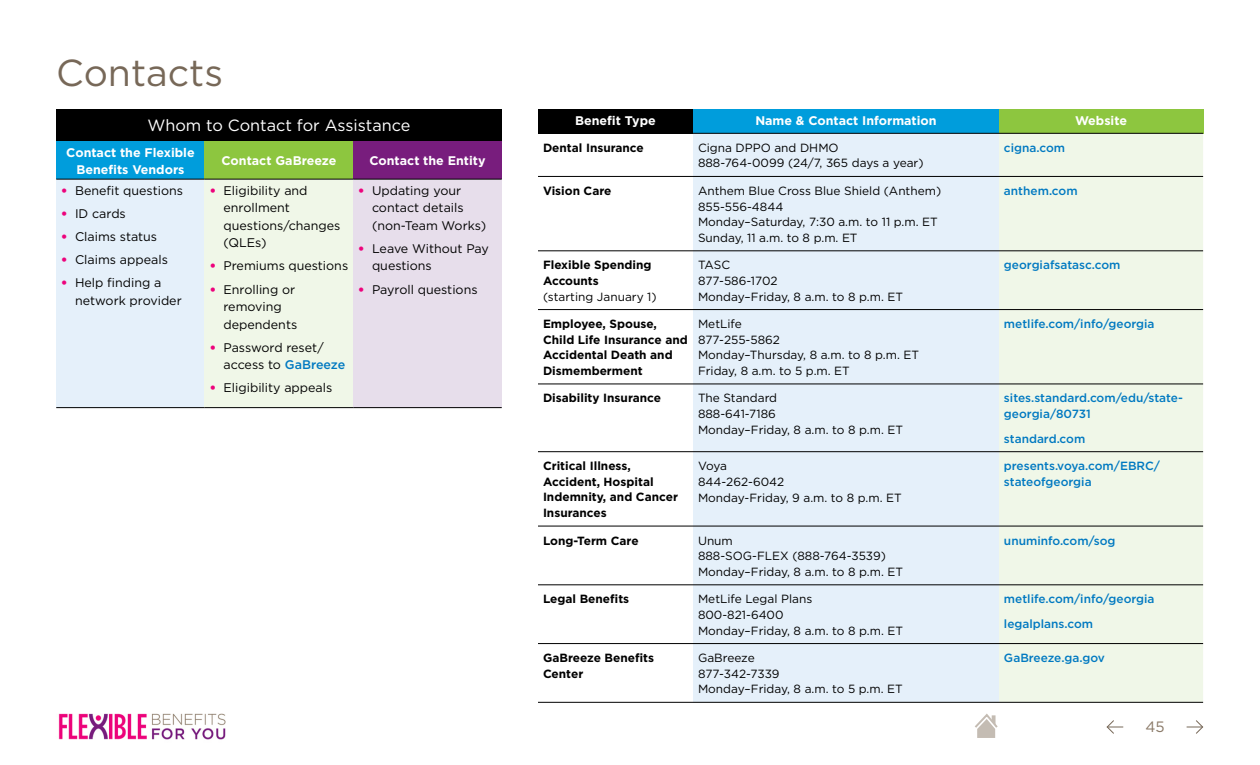
<style>
.page{position:relative;width:1260px;height:765px;background:#fff}
.page>*{position:absolute;margin:0;border:0;box-sizing:border-box;transform-origin:0 0}
.t1{font:37.5px "Gotham";color:#776858}
.t2{font:16.25px "Gotham";color:#fff}
.t3{font:15px "Gotham";color:#8a7967}
.t4{font:12.5px/17.5px "Gotham";color:#000}
.t5{font:700 12.5px/16.2px "Gotham";color:#fff;text-align:center}
.t6{font:11.88px/15.6px "Gotham";color:#000}
.t7{font:700 11.88px/15.6px "Gotham";color:#000}
.t8{font:500 11.88px/15.6px "Gotham";color:#0079c1}
.s1{font-weight:900;color:#ed037c}
.s2{font-weight:500;color:#0079c1}
</style>
<div class="page">
<svg style="left:1187px;top:720px;width:16px;height:14px"></svg>
<svg style="left:1107px;top:720px;width:16px;height:14px"></svg>
<img style="left:58px;top:713px;width:168px;height:27px">
<div style="left:56px;top:109px;width:446px;height:32px;background:#000"></div>
<div style="left:56px;top:141px;width:149px;height:38px;background:#009ddc"></div>
<div style="left:205px;top:141px;width:148px;height:38px;background:#8dc63f"></div>
<div style="left:353px;top:141px;width:149px;height:38px;background:#781d7d"></div>
<div style="left:56px;top:179px;width:149px;height:229px;background:#e5f0fa"></div>
<div style="left:205px;top:179px;width:148px;height:229px;background:#f0f7e8"></div>
<div style="left:353px;top:179px;width:149px;height:229px;background:#e7deeb"></div>
<hr style="left:56px;top:179px;width:149px;height:1px;background:#000">
<hr style="left:205px;top:179px;width:148px;height:1px;background:#000">
<hr style="left:353px;top:179px;width:149px;height:1px;background:#000">
<hr style="left:56px;top:407px;width:149px;height:1px;background:#000">
<hr style="left:205px;top:407px;width:148px;height:1px;background:#000">
<hr style="left:353px;top:407px;width:149px;height:1px;background:#000">
<div style="left:538px;top:109px;width:155px;height:24px;background:#000"></div>
<div style="left:693px;top:109px;width:306px;height:24px;background:#009ddc"></div>
<div style="left:999px;top:109px;width:204px;height:24px;background:#8dc63f"></div>
<div style="left:693px;top:134px;width:306px;height:568px;background:#e5f0fa"></div>
<div style="left:999px;top:134px;width:204px;height:568px;background:#f0f7e8"></div>
<hr style="left:693px;top:133px;width:306px;height:1px;background:#000">
<hr style="left:999px;top:133px;width:204px;height:1px;background:#000">
<hr style="left:693px;top:176px;width:306px;height:1px;background:#000">
<hr style="left:999px;top:176px;width:204px;height:1px;background:#000">
<hr style="left:693px;top:251px;width:306px;height:1px;background:#000">
<hr style="left:999px;top:251px;width:204px;height:1px;background:#000">
<hr style="left:693px;top:309px;width:306px;height:1px;background:#000">
<hr style="left:999px;top:309px;width:204px;height:1px;background:#000">
<hr style="left:693px;top:384px;width:306px;height:1px;background:#000">
<hr style="left:999px;top:384px;width:204px;height:1px;background:#000">
<hr style="left:693px;top:451px;width:306px;height:1px;background:#000">
<hr style="left:999px;top:451px;width:204px;height:1px;background:#000">
<hr style="left:693px;top:526px;width:306px;height:1px;background:#000">
<hr style="left:999px;top:526px;width:204px;height:1px;background:#000">
<hr style="left:693px;top:585px;width:306px;height:1px;background:#000">
<hr style="left:999px;top:585px;width:204px;height:1px;background:#000">
<hr style="left:693px;top:643px;width:306px;height:1px;background:#000">
<hr style="left:999px;top:643px;width:204px;height:1px;background:#000">
<hr style="left:693px;top:702px;width:306px;height:1px;background:#000">
<hr style="left:999px;top:702px;width:204px;height:1px;background:#000">
<hr style="left:538px;top:133px;width:155px;height:1px;background:#000">
<hr style="left:538px;top:176px;width:155px;height:1px;background:#000">
<hr style="left:538px;top:251px;width:155px;height:1px;background:#000">
<hr style="left:538px;top:309px;width:155px;height:1px;background:#000">
<hr style="left:538px;top:384px;width:155px;height:1px;background:#000">
<hr style="left:538px;top:451px;width:155px;height:1px;background:#000">
<hr style="left:538px;top:526px;width:155px;height:1px;background:#000">
<hr style="left:538px;top:585px;width:155px;height:1px;background:#000">
<hr style="left:538px;top:643px;width:155px;height:1px;background:#000">
<hr style="left:538px;top:702px;width:155px;height:1px;background:#000">
<svg style="left:975px;top:713px;width:23px;height:25px"></svg>
<h1 class="t1" style="left:56px;top:49px;width:168px">Contacts</h1>
<h2 class="t2" style="left:148px;top:115px;width:264px">Whom to Contact for Assistance</h2>
<p class="t5" style="left:66px;top:145px;width:130px">Contact the Flexible<br>Benefits Vendors</p>
<p class="t5" style="left:222px;top:153px;width:116px">Contact GaBreeze</p>
<p class="t5" style="left:369px;top:153px;width:118px">Contact the Entity</p>
<p class="t4" style="left:61px;top:181px;width:123px"><span class="s1">•</span> Benefit questions</p>
<p class="t4" style="left:61px;top:204px;width:66px"><span class="s1">•</span> ID cards</p>
<p class="t4" style="left:61px;top:228px;width:97px"><span class="s1">•</span> Claims status</p>
<p class="t4" style="left:61px;top:251px;width:108px"><span class="s1">•</span> Claims appeals</p>
<p class="t4" style="left:75px;top:274px;width:108px;text-indent:-14px"><span class="s1">•</span> Help finding a network provider</p>
<p class="t4" style="left:224px;top:181px;width:118px;text-indent:-14px"><span class="s1">•</span> Eligibility and enrollment questions/changes (QLEs)</p>
<p class="t4" style="left:210px;top:257px;width:140px"><span class="s1">•</span> Premiums questions</p>
<p class="t4" style="left:224px;top:280px;width:75px;text-indent:-14px"><span class="s1">•</span> Enrolling or removing dependents</p>
<p class="t4" style="left:224px;top:338px;width:123px;text-indent:-14px"><span class="s1">•</span> Password reset/ access to <span class="s2">GaBreeze</span></p>
<p class="t4" style="left:210px;top:379px;width:124px"><span class="s1">•</span> Eligibility appeals</p>
<p class="t4" style="left:372px;top:181px;width:116px;text-indent:-14px"><span class="s1">•</span> Updating your contact details (non-Team Works)</p>
<p class="t4" style="left:372px;top:239px;width:118px;text-indent:-14px"><span class="s1">•</span> Leave Without Pay questions</p>
<p class="t4" style="left:358px;top:280px;width:121px"><span class="s1">•</span> Payroll questions</p>
<p class="t5" style="left:575px;top:113px;width:82px">Benefit Type</p>
<p class="t5" style="left:755px;top:113px;width:183px">Name &amp; Contact Information</p>
<p class="t5" style="left:1075px;top:113px;width:54px">Website</p>
<p class="t7" style="left:543px;top:140px;width:102px">Dental Insurance</p>
<p class="t6" style="left:698px;top:140px;width:227px">Cigna DPPO and DHMO<br>888-764-0099 (24/7, 365 days a year)</p>
<p class="t8" style="left:1004px;top:140px;width:63px">cigna.com</p>
<p class="t7" style="left:543px;top:183px;width:70px">Vision Care</p>
<p class="t6" style="left:698px;top:183px;width:245px">Anthem Blue Cross Blue Shield (Anthem)<br>855-556-4844<br>Monday–Saturday, 7:30 a.m. to 11 p.m. ET<br>Sunday, 11 a.m. to 8 p.m. ET</p>
<p class="t8" style="left:1004px;top:183px;width:75px">anthem.com</p>
<p class="t7" style="left:543px;top:257px;width:110px">Flexible Spending<br>Accounts</p>
<p class="t6" style="left:543px;top:288px;width:115px">(starting January 1)</p>
<p class="t6" style="left:698px;top:257px;width:206px">TASC<br>877-586-1702<br>Monday–Friday, 8 a.m. to 8 p.m. ET</p>
<p class="t8" style="left:1004px;top:257px;width:118px">georgiafsatasc.com</p>
<p class="t7" style="left:543px;top:316px;width:146px">Employee, Spouse,<br>Child Life Insurance and<br>Accidental Death and<br>Dismemberment</p>
<p class="t6" style="left:698px;top:316px;width:223px">MetLife<br>877-255-5862<br>Monday–Thursday, 8 a.m. to 8 p.m. ET<br>Friday, 8 a.m. to 5 p.m. ET</p>
<p class="t8" style="left:1004px;top:316px;width:152px">metlife.com/info/georgia</p>
<p class="t7" style="left:543px;top:390px;width:119px">Disability Insurance</p>
<p class="t6" style="left:698px;top:390px;width:206px">The Standard<br>888-641-7186<br>Monday–Friday, 8 a.m. to 8 p.m. ET</p>
<p class="t8" style="left:1004px;top:390px;width:180px">sites.standard.com/edu/state&shy;georgia/80731</p>
<p class="t8" style="left:1004px;top:431px;width:83px">standard.com</p>
<p class="t7" style="left:543px;top:458px;width:136px">Critical Illness,<br>Accident, Hospital<br>Indemnity, and Cancer<br>Insurances</p>
<p class="t6" style="left:698px;top:458px;width:205px">Voya<br>844-262-6042<br>Monday-Friday, 9 a.m. to 8 p.m. ET</p>
<p class="t8" style="left:1004px;top:458px;width:158px">presents.voya.com/EBRC/ stateofgeorgia</p>
<p class="t7" style="left:543px;top:533px;width:97px">Long-Term Care</p>
<p class="t6" style="left:698px;top:532px;width:206px">Unum<br>888-SOG-FLEX (888-764-3539)<br>Monday–Friday, 8 a.m. to 8 p.m. ET</p>
<p class="t8" style="left:1004px;top:532px;width:113px">unuminfo.com/sog</p>
<p class="t7" style="left:543px;top:591px;width:88px">Legal Benefits</p>
<p class="t6" style="left:698px;top:591px;width:206px">MetLife Legal Plans<br>800-821-6400<br>Monday–Friday, 8 a.m. to 8 p.m. ET</p>
<p class="t8" style="left:1004px;top:587px;width:152px;line-height:24.6px">metlife.com/info/georgia legalplans.com</p>
<p class="t7" style="left:543px;top:650px;width:113px">GaBreeze Benefits<br>Center</p>
<p class="t6" style="left:698px;top:650px;width:206px">GaBreeze<br>877-342-7339<br>Monday–Friday, 8 a.m. to 5 p.m. ET</p>
<p class="t8" style="left:1004px;top:650px;width:102px">GaBreeze.ga.gov</p>
<p class="t3" style="left:1145px;top:717px;width:21px">45</p>
</div>
